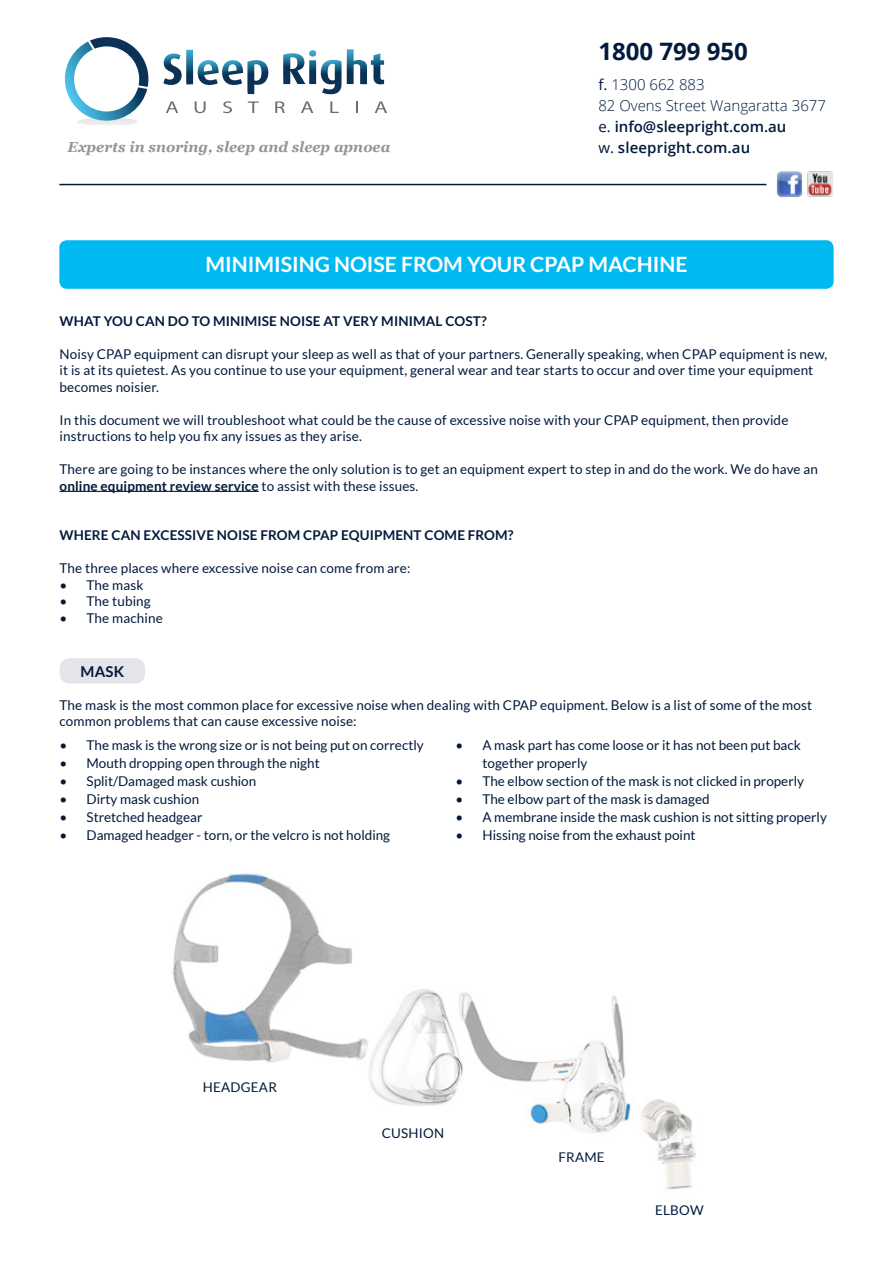
<style>
.page{position:relative;width:893px;height:1263px;background:#fff}
.page>*{position:absolute;margin:0;border:0;box-sizing:border-box;transform-origin:0 0}
.t1{font:700 24px "Open Sans";color:#021a3c}
.t2{font:700 21.15px "Lato";color:#fff}
.t3{font:300 15px/21px "Open Sans";color:#021a3c}
.t4{font:600 15px "Open Sans";letter-spacing:.01em;color:#021a3c}
.t5{font:700 15px "Lato";color:#021a3c}
.t6{font:italic 700 14.55px "Georgia";color:#939598}
.t7{font:13.5px/16.5px "Lato";letter-spacing:.01em;color:#021a3c}
.t8{font:700 13.5px "Lato";letter-spacing:.01em;color:#021a3c}
.t9{font:13.35px "Lato";letter-spacing:.02em;color:#021a3c}
.s1{font-weight:400}
.s2{font-weight:600}
.s3{font-weight:700}
</style>
<div class="page">
<div style="left:59px;top:240px;width:775px;height:49px;background:#00b9f1;border-radius:7px"></div>
<hr style="left:60px;top:491px;width:199px;height:1px;background:#021a3c">
<div style="left:60px;top:658px;width:85px;height:26px;background:#e3e5e9;border-radius:10px"></div>
<img style="left:173px;top:873px;width:523px;height:317px">
<svg style="left:65px;top:37px;width:83px;height:88px"></svg>
<svg style="left:163px;top:50px;width:105px;height:44px"></svg>
<svg style="left:283px;top:50px;width:58px;height:44px"></svg>
<svg style="left:347px;top:49px;width:37px;height:36px"></svg>
<svg style="left:166px;top:101px;width:12px;height:12px"></svg>
<svg style="left:195px;top:101px;width:11px;height:12px"></svg>
<svg style="left:223px;top:101px;width:9px;height:12px"></svg>
<svg style="left:248px;top:101px;width:11px;height:12px"></svg>
<svg style="left:275px;top:101px;width:10px;height:12px"></svg>
<svg style="left:301px;top:101px;width:12px;height:12px"></svg>
<svg style="left:330px;top:101px;width:9px;height:12px"></svg>
<svg style="left:356px;top:101px;width:2px;height:12px"></svg>
<svg style="left:375px;top:101px;width:12px;height:12px"></svg>
<hr style="left:59px;top:184px;width:707px;height:1px;background:#021a3c">
<img style="left:807px;top:171px;width:26px;height:26px">
<img style="left:777px;top:171px;width:25px;height:26px">
<h1 class="t1" style="left:598px;top:34px;width:151px">1800 799 950</h1>
<p class="t3" style="left:598px;top:74px;width:229px"><span class="s1">f.</span> 1300 662 883<br>82 Ovens Street Wangaratta 3677 <span class="s1">e.</span> <span class="s2">info@sleepright.com.au</span></p>
<p class="t6" style="left:68px;top:136px;width:324px">Experts in snoring, sleep and sleep apnoea</p>
<p class="t4" style="left:598px;top:137px;width:153px"><span class="s1">w.</span> sleepright.com.au</p>
<h2 class="t2" style="left:205px;top:253px;width:484px">MINIMISING NOISE FROM YOUR CPAP MACHINE</h2>
<p class="t8" style="left:60px;top:313px;width:429px">WHAT YOU CAN DO TO MINIMISE NOISE AT VERY MINIMAL COST?</p>
<p class="t7" style="left:60px;top:345px;width:769px">Noisy CPAP equipment can disrupt your sleep as well as that of your partners. Generally speaking, when CPAP equipment is new, it is at its quietest. As you continue to use your equipment, general wear and tear starts to occur and over time your equipment becomes noisier.</p>
<p class="t7" style="left:60px;top:411px;width:730px">In this document we will troubleshoot what could be the cause of excessive noise with your CPAP equipment, then provide instructions to help you fix any issues as they arise.</p>
<p class="t7" style="left:60px;top:461px;width:760px">There are going to be instances where the only solution is to get an equipment expert to step in and do the work. We do have an <span class="s3">online equipment review service</span> to assist with these issues.</p>
<p class="t8" style="left:60px;top:527px;width:456px">WHERE CAN EXCESSIVE NOISE FROM CPAP EQUIPMENT COME FROM?</p>
<p class="t7" style="left:60px;top:560px;width:352px">The three places where excessive noise can come from are:</p>
<p class="t7" style="left:60px;top:576px;width:85px">• The mask</p>
<p class="t7" style="left:60px;top:593px;width:93px">• The tubing</p>
<p class="t7" style="left:60px;top:609px;width:105px">• The machine</p>
<p class="t5" style="left:81px;top:662px;width:45px">MASK</p>
<p class="t7" style="left:60px;top:696px;width:754px">The mask is the most common place for excessive noise when dealing with CPAP equipment. Below is a list of some of the most common problems that can cause excessive noise:</p>
<p class="t7" style="left:60px;top:737px;width:366px">• The mask is the wrong size or is not being put on correctly</p>
<p class="t7" style="left:60px;top:755px;width:262px">• Mouth dropping open through the night</p>
<p class="t7" style="left:60px;top:773px;width:198px">• Split/Damaged mask cushion</p>
<p class="t7" style="left:60px;top:791px;width:141px">• Dirty mask cushion</p>
<p class="t7" style="left:60px;top:809px;width:145px">• Stretched headgear</p>
<p class="t7" style="left:60px;top:827px;width:332px">• Damaged headger - torn, or the velcro is not holding</p>
<p class="t7" style="left:482px;top:736px;width:320px;line-height:18px;text-indent:-27px">• A mask part has come loose or it has not been put back together properly</p>
<p class="t7" style="left:455px;top:773px;width:350px">• The elbow section of the mask is not clicked in properly</p>
<p class="t7" style="left:455px;top:791px;width:256px">• The elbow part of the mask is damaged</p>
<p class="t7" style="left:455px;top:809px;width:373px">• A membrane inside the mask cushion is not sitting properly</p>
<p class="t7" style="left:455px;top:827px;width:242px">• Hissing noise from the exhaust point</p>
<p class="t9" style="left:203px;top:1080px;width:76px">HEADGEAR</p>
<p class="t9" style="left:382px;top:1126px;width:64px">CUSHION</p>
<p class="t9" style="left:558px;top:1150px;width:48px">FRAME</p>
<p class="t9" style="left:655px;top:1203px;width:50px">ELBOW</p>
</div>
